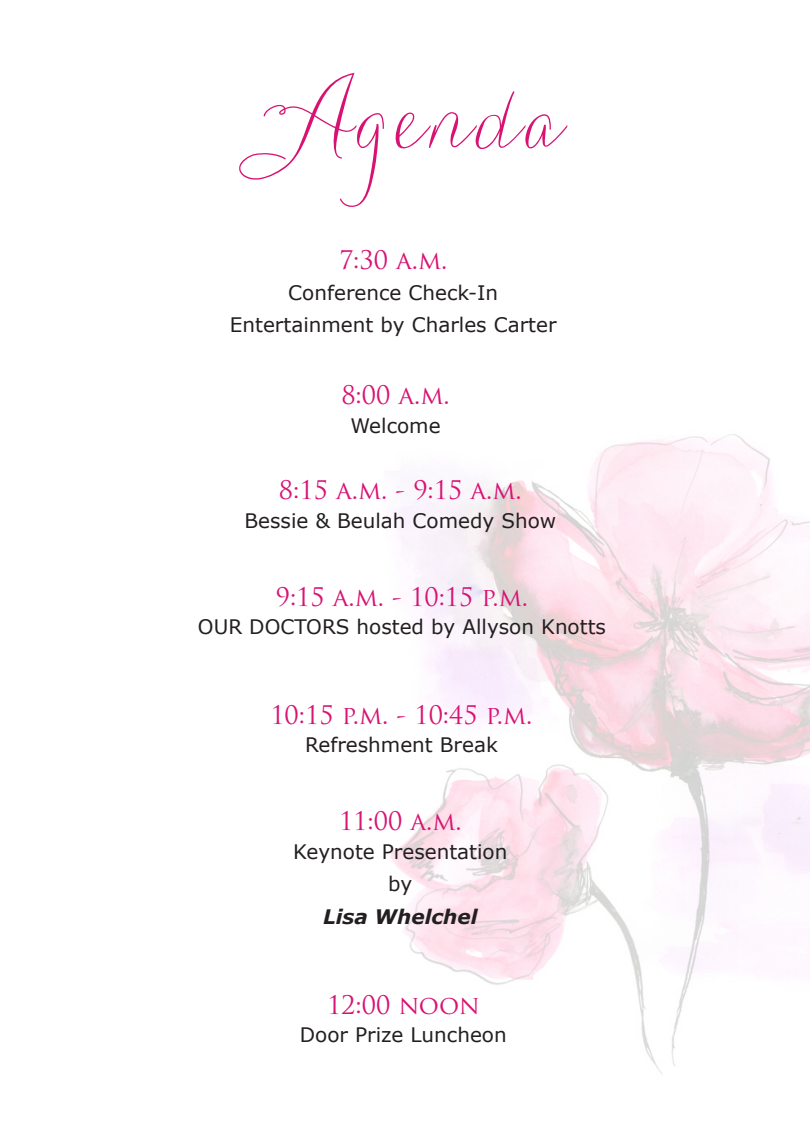
<style>
.page{position:relative;width:810px;height:1125px;background:#fff}
.page>*{position:absolute;margin:0;border:0;box-sizing:border-box;transform-origin:0 0}
.t1{font:97.5px "Carolyna Pro";letter-spacing:.05em;color:#d81273}
.t2{font:25px "Trajan Pro";color:#d81273}
.t3{font:20px/32.5px "Verdana";color:#231f20;text-align:center}
.t4{font:italic 700 20px "Verdana";color:#231f20}
</style>
<div class="page">
<img style="left:390px;top:434px;width:420px;height:641px">
<h1 class="t1" style="left:239px;top:57px;width:330px">Agenda</h1>
<p class="t2" style="left:339px;top:244px;width:110px">7:30 A.M.</p>
<p class="t3" style="left:230px;top:277px;width:328px">Conference Check-In<br>Entertainment by Charles Carter</p>
<p class="t2" style="left:341px;top:379px;width:110px">8:00 A.M.</p>
<p class="t3" style="left:350px;top:409px;width:92px">Welcome</p>
<p class="t2" style="left:279px;top:474px;width:244px">8:15 A.M. - 9:15 A.M.</p>
<p class="t3" style="left:245px;top:505px;width:313px">Bessie &amp; Beulah Comedy Show</p>
<p class="t2" style="left:276px;top:581px;width:254px">9:15 A.M. - 10:15 P.M.</p>
<p class="t3" style="left:198px;top:611px;width:410px">Our Docto rs hosted by Allyson Knotts</p>
<p class="t2" style="left:270px;top:699px;width:264px">10:15 P.M. - 10:45 P.M.</p>
<p class="t3" style="left:305px;top:729px;width:194px">Refreshment Break</p>
<p class="t2" style="left:339px;top:805px;width:124px">11:00 A.M.</p>
<p class="t3" style="left:293px;top:836px;width:216px">Keynote Presentation by</p>
<p class="t4" style="left:323px;top:904px;width:156px">Lisa Whelchel</p>
<p class="t2" style="left:327px;top:989px;width:154px">12:00 NOON</p>
<p class="t3" style="left:300px;top:1019px;width:208px">Door Prize Luncheon</p>
</div>
